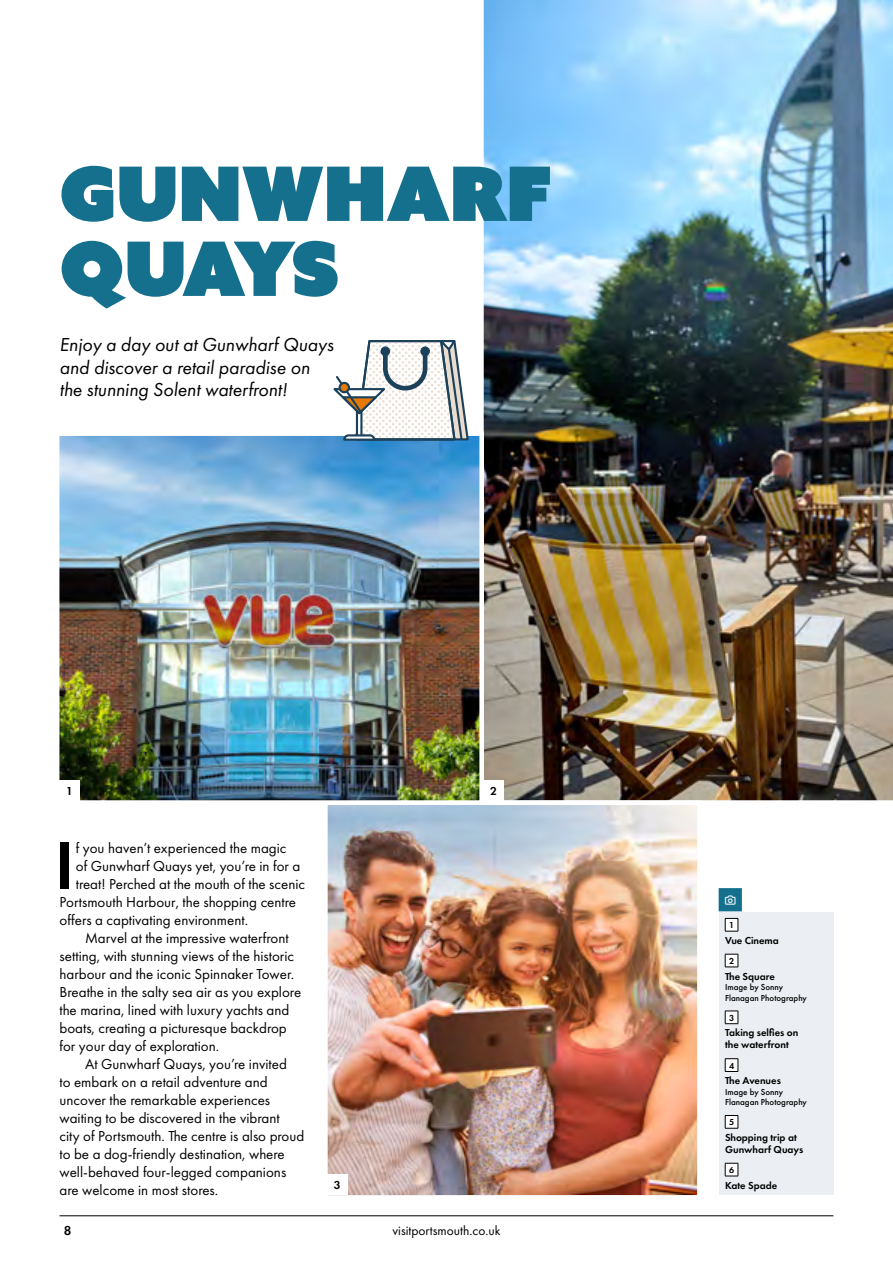
<style>
.page{position:relative;width:893px;height:1263px;background:#fff}
.page>*{position:absolute;margin:0;border:0;box-sizing:border-box;transform-origin:0 0}
.t1{font:75px/75px "Azo Sans Uber";color:#15708e}
.t2{font:600 69px "Futura PT";color:#000}
.t3{font:italic 19.5px/22.5px "Futura PT";color:#000}
.t4{font:15px/18px "Futura PT";color:#000}
.t5{font:13.5px "Futura PT";color:#000}
.t6{font:600 13.5px "Futura PT";color:#000}
.t7{font:600 12px "Futura PT";color:#000}
.t8{font:600 10.5px/12px "Futura PT";color:#000}
.t9{font:500 9px/10.5px "Futura PT";color:#000}
.t10{font:600 9px "Futura PT";color:#000}
</style>
<div class="page">
<img style="left:483px;top:0;width:410px;height:801px">
<img style="left:328px;top:805px;width:369px;height:389px">
<div style="left:323px;top:800px;width:379px;height:399px;border:4px solid #fff"></div>
<img style="left:60px;top:436px;width:419px;height:364px">
<div style="left:55px;top:431px;width:429px;height:374px;border:4px solid #fff"></div>
<div style="left:719px;top:888px;width:114px;height:307px;background:#ebeff3"></div>
<div style="left:719px;top:888px;width:114px;height:23px;background:#fff"></div>
<div style="left:719px;top:888px;width:23px;height:23px;background:#15708e"></div>
<svg style="left:725px;top:918px;width:14px;height:14px"></svg>
<svg style="left:725px;top:954px;width:14px;height:14px"></svg>
<svg style="left:725px;top:1011px;width:14px;height:13px"></svg>
<svg style="left:725px;top:1058px;width:14px;height:14px"></svg>
<svg style="left:725px;top:1115px;width:14px;height:14px"></svg>
<svg style="left:725px;top:1163px;width:14px;height:14px"></svg>
<div style="left:59px;top:780px;width:21px;height:20px;background:#fff"></div>
<div style="left:483px;top:780px;width:21px;height:20px;background:#fff"></div>
<div style="left:327px;top:1174px;width:21px;height:21px;background:#fff"></div>
<svg style="left:329px;top:340px;width:141px;height:102px"></svg>
<div style="left:340px;top:383px;width:9px;height:9px;background:#e77906;border-radius:50%"></div>
<div style="left:338px;top:382px;width:12px;height:11px;border:2px solid #1c415b;border-radius:50%"></div>
<hr style="left:60px;top:1215px;width:773px;height:1px;background:#000">
<h2 class="t1" style="left:60px;top:155px;width:494px">GUNWHARF<br>QUAYS</h2>
<p class="t3" style="left:60px;top:333px;width:275px">Enjoy a day out at Gunwharf Quays and discover a retail paradise on the stunning Solent waterfront!</p>
<p class="t7" style="left:66px;top:783px;width:8px">1</p>
<p class="t7" style="left:490px;top:783px;width:8px">2</p>
<p class="t2" style="left:54px;top:823px;width:21px">I</p>
<p class="t4" style="left:76px;top:839px;width:212px">f you haven’t experienced the magic</p>
<p class="t4" style="left:76px;top:857px;width:226px">of Gunwharf Quays yet, you’re in for a</p>
<p class="t4" style="left:76px;top:875px;width:231px">treat! Perched at the mouth of the scenic</p>
<p class="t4" style="left:60px;top:893px;width:238px">Portsmouth Harbour, the shopping centre</p>
<p class="t4" style="left:60px;top:911px;width:190px">offers a captivating environment.</p>
<p class="t4" style="left:60px;top:929px;width:243px;text-indent:26px">Marvel at the impressive waterfront setting, with stunning views of the historic harbour and the iconic Spinnaker Tower.<br>Breathe in the salty sea air as you explore the marina, lined with luxury yachts and boats, creating a picturesque backdrop for your day of exploration.</p>
<p class="t4" style="left:60px;top:1055px;width:246px;text-indent:26px">At Gunwharf Quays, you’re invited<br>to embark on a retail adventure and uncover the remarkable experiences waiting to be discovered in the vibrant<br>city of Portsmouth. The centre is also proud to be a dog-friendly destination, where well-behaved four-legged companions are welcome in most stores.</p>
<p class="t7" style="left:334px;top:1178px;width:8px">3</p>
<p class="t6" style="left:64px;top:1221px;width:9px">8</p>
<p class="t5" style="left:392px;top:1222px;width:110px">visitportsmouth.co.uk</p>
<p class="t10" style="left:729px;top:919px;width:7px">1</p>
<p class="t8" style="left:725px;top:934px;width:55px">Vue Cinema</p>
<p class="t10" style="left:729px;top:955px;width:7px">2</p>
<p class="t8" style="left:725px;top:970px;width:51px">The Square</p>
<p class="t9" style="left:725px;top:982px;width:83px">Image by Sonny<br>Flanagan Photography</p>
<p class="t10" style="left:729px;top:1012px;width:7px">3</p>
<p class="t8" style="left:725px;top:1027px;width:75px">Taking selfies on the waterfront</p>
<p class="t10" style="left:729px;top:1060px;width:7px">4</p>
<p class="t8" style="left:725px;top:1074px;width:57px">The Avenues</p>
<p class="t9" style="left:725px;top:1086px;width:83px">Image by Sonny<br>Flanagan Photography</p>
<p class="t10" style="left:729px;top:1117px;width:7px">5</p>
<p class="t8" style="left:725px;top:1131px;width:80px">Shopping trip at<br>Gunwharf Quays</p>
<p class="t10" style="left:729px;top:1164px;width:7px">6</p>
<p class="t8" style="left:725px;top:1179px;width:54px">Kate Spade</p>
</div>
